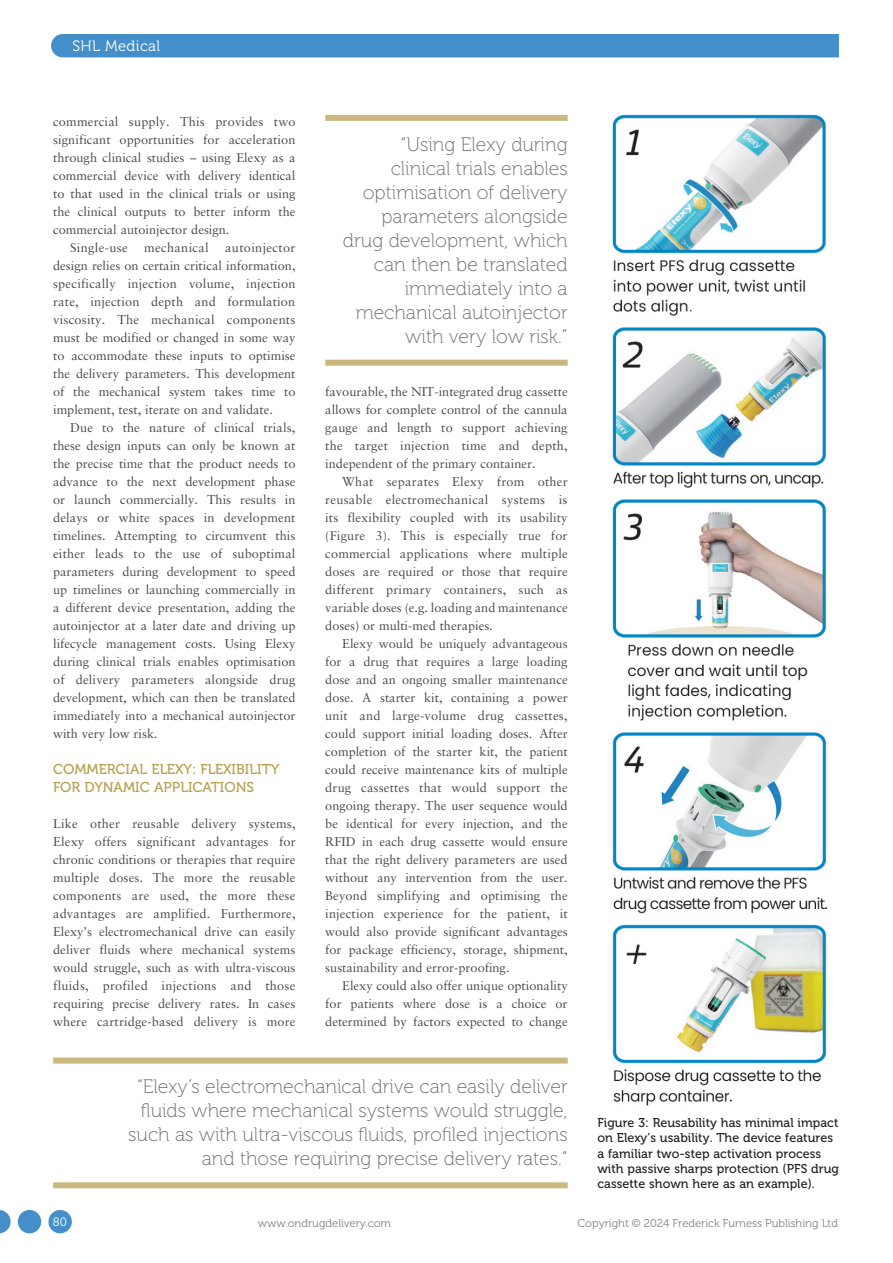
<style>
.page{position:relative;width:893px;height:1263px;background:#fff}
.page>*{position:absolute;margin:0;border:0;box-sizing:border-box;transform-origin:0 0}
.MF_pullquote{font:19.5px/24px "Museo 100";color:#6c6d70;text-align:right}
.t1{font:15px "Museo 300";letter-spacing:.025em;color:#fff}
.MF_Xhead{font:14.25px/18px "Museo 500";color:#b6a04f}
.MF_body{font:12.75px/18px "Sabon LT Pro";color:#4b4c4d;text-align:justify}
.MF_body_no_indent{font:12.75px/18px "Sabon LT Pro";letter-spacing:.005em;color:#4b4c4d;text-align:justify}
.MF_Captions{font:12.75px/15.3px "Museo 500";letter-spacing:.005em;color:#231f20}
.MF_body-2{font:12.75px "Sabon LT Pro";letter-spacing:.025em;color:#4b4c4d}
.t2{font:12px "Museo 300";color:#fff}
.t3{font:11.25px "Museo 300";color:#808285}
</style>
<div class="page">
<div style="left:51px;top:34px;width:788px;height:23px;background:#448fc9"></div>
<div style="left:325px;top:115px;width:243px;height:6px;background:#cab87e"></div>
<div style="left:325px;top:360px;width:243px;height:6px;background:#cab87e"></div>
<div style="left:53px;top:1057px;width:515px;height:6px;background:#cab87e"></div>
<div style="left:53px;top:1182px;width:515px;height:6px;background:#cab87e"></div>
<img style="left:612px;top:114px;width:216px;height:992px">
<div style="left:48px;top:1210px;width:24px;height:23px;background:#448fc9;border-radius:50%"></div>
<div style="left:18px;top:1210px;width:23px;height:23px;background:#448fc9;border-radius:50%"></div>
<svg style="left:0;top:1210px;width:11px;height:23px"></svg>
<p class="t1" style="left:72px;top:37px;width:89px">SHL Medical</p>
<p class="MF_body" style="left:53px;top:112px;width:244px">commercial supply. This provides two significant opportunities for acceleration through clinical studies – using Elexy as a commercial device with delivery identical to that used in the clinical trials or using the clinical outputs to better inform the commercial autoinjector design.</p>
<p class="MF_body-2" style="left:70px;top:240px;width:59px">Single-use</p>
<p class="MF_body-2" style="left:144px;top:240px;width:66px">mechanical</p>
<p class="MF_body" style="left:53px;top:238px;width:244px;text-indent:172px">autoinjector design relies on certain critical information, specifically injection volume, injection rate, injection depth and formulation viscosity. The mechanical components must be modified or changed in some way to accommodate these inputs to optimise the delivery parameters. This development of the mechanical system takes time to implement, test, iterate on and validate.</p>
<p class="MF_body" style="left:53px;top:418px;width:244px;text-indent:17px">Due to the nature of clinical trials, these design inputs can only be known at the precise time that the product needs to advance to the next development phase or launch commercially. This results in delays or white spaces in development timelines. Attempting to circumvent this either leads to the use of suboptimal parameters during development to speed up timelines or launching commercially in a different device presentation, adding the autoinjector at a later date and driving up lifecycle management costs. Using Elexy during clinical trials enables optimisation of delivery parameters alongside drug development, which can then be translated immediately into a mechanical autoinjector with very low risk.</p>
<p class="MF_Xhead" style="left:53px;top:760px;width:228px">COMMERCIAL ELEXY: FLEXIBILITY<br>FOR DYNAMIC APPLICATIONS</p>
<p class="MF_body_no_indent" style="left:53px;top:814px;width:244px">Like other reusable delivery systems, Elexy offers significant advantages for chronic conditions or therapies that require multiple doses. The more the reusable components are used, the more these advantages are amplified. Furthermore, Elexy’s electromechanical drive can easily deliver fluids where mechanical systems would struggle, such as with ultra-viscous fluids, profiled injections and those requiring precise delivery rates. In cases where cartridge-based delivery is more</p>
<p class="MF_pullquote" style="left:343px;top:132px;width:226px">“Using Elexy during clinical trials enables optimisation of delivery parameters alongside drug development, which can then be translated immediately into a mechanical autoinjector with very low risk.”</p>
<p class="MF_body_no_indent" style="left:325px;top:382px;width:244px">favourable, the NIT-integrated drug cassette allows for complete control of the cannula gauge and length to support achieving the target injection time and depth, independent of the primary container.</p>
<p class="MF_body" style="left:325px;top:472px;width:244px;text-indent:17px">What separates Elexy from other reusable electromechanical systems is its flexibility coupled with its usability (Figure 3). This is especially true for commercial applications where multiple doses are required or those that require different primary containers, such as variable doses (e.g. loading and maintenance doses) or multi-med therapies.</p>
<p class="MF_body" style="left:325px;top:634px;width:244px;text-indent:17px">Elexy would be uniquely advantageous for a drug that requires a large loading dose and an ongoing smaller maintenance dose. A starter kit, containing a power unit and large-volume drug cassettes, could support initial loading doses. After completion of the starter kit, the patient could receive maintenance kits of multiple drug cassettes that would support the ongoing therapy. The user sequence would be identical for every injection, and the RFID in each drug cassette would ensure that the right delivery parameters are used without any intervention from the user.<br>Beyond simplifying and optimising the injection experience for the patient, it would also provide significant advantages for package efficiency, storage, shipment, sustainability and error-proofing.</p>
<p class="MF_body" style="left:325px;top:976px;width:244px;text-indent:17px">Elexy could also offer unique optionality for patients where dose is a choice or determined by factors expected to change</p>
<p class="MF_pullquote" style="left:128px;top:1075px;width:441px">“Elexy’s electromechanical drive can easily deliver fluids where mechanical systems would struggle, such as with ultra-viscous fluids, profiled injections and those requiring precise delivery rates.”</p>
<p class="MF_Captions" style="left:597px;top:1115px;width:243px">Figure 3: Reusability has minimal impact on Elexy’s usability. The device features a familiar two-step activation process with passive sharps protection (PFS drug cassette shown here as an example).</p>
<p class="t2" style="left:53px;top:1215px;width:16px">80</p>
<p class="t3" style="left:258px;top:1217px;width:135px">www.ondrugdelivery.com</p>
<p class="t3" style="left:577px;top:1217px;width:262px">Copyright © 2024 Frederick Furness Publishing Ltd</p>
</div>
